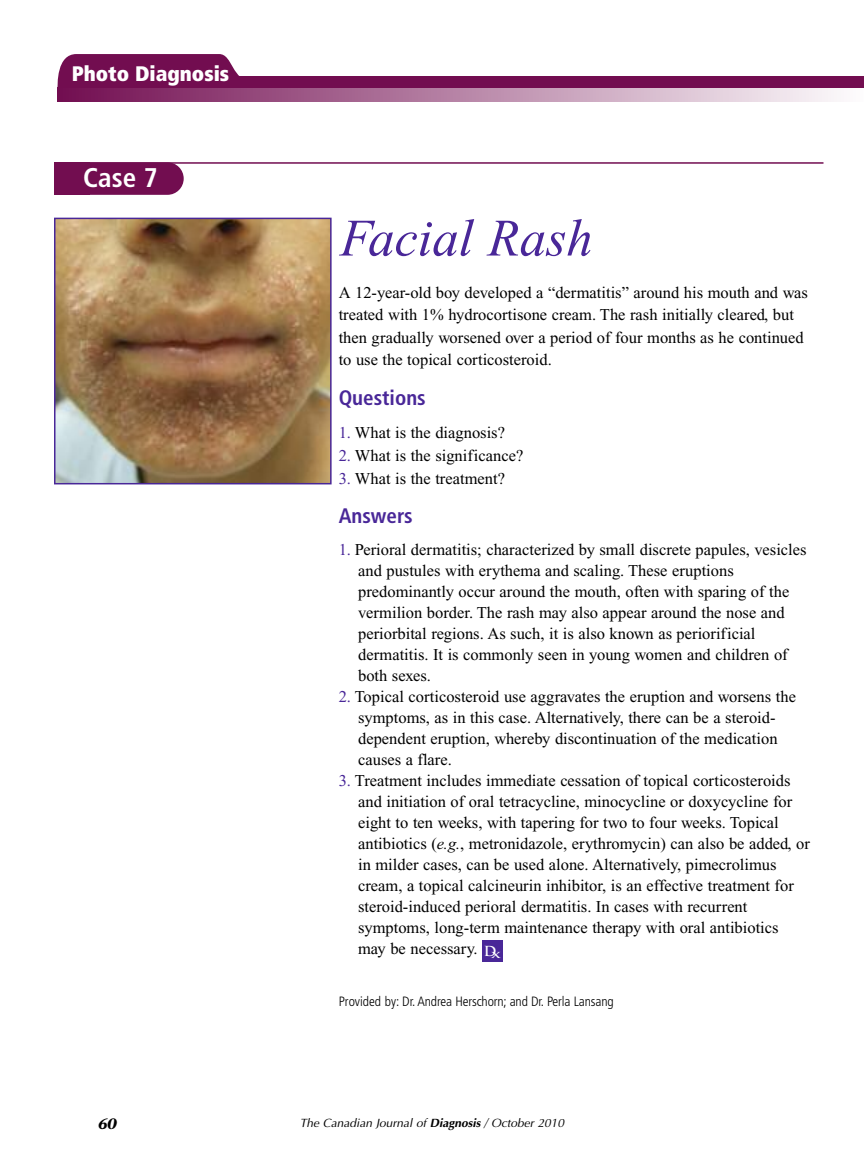
<style>
.page{position:relative;width:864px;height:1175px;background:#fff}
.page>*{position:absolute;margin:0;border:0;box-sizing:border-box;transform-origin:0 0}
.t1{font:italic 52.5px "Times New Roman";color:#492798}
.t2{font:700 condensed 27px "Frutiger";color:#fff}
.t3{font:700 condensed 21px "Frutiger";color:#492798}
.t4{font:900 condensed 21px "Frutiger";color:#fff}
.t5{font:16.5px/21px "Times New Roman";color:#000}
.t6{font:italic 700 15px "Stone Serif";color:#000}
.t7{font:300 condensed 13.5px "Frutiger";letter-spacing:-.01em;color:#000}
.t8{font:700 13.5px "Trajan";color:#fff}
.t9{font:italic 12px "Optima";color:#000}
.s1{color:#492798}
.s2{font-style:italic}
.s3{font-weight:700}
</style>
<div class="page">
<svg style="left:57px;top:54px;width:183px;height:34px;background:#88336c"></svg>
<div style="left:59px;top:76px;width:805px;height:13px;background:#720d50"></div>
<div style="left:62px;top:64px;width:169px;height:34px;background:#720d50"></div>
<svg style="left:57px;top:89px;width:777px;height:12px;background:#b580a3"></svg>
<img style="left:57px;top:221px;width:272px;height:260px">
<div style="left:54px;top:218px;width:278px;height:266px;border:2px solid #492798"></div>
<hr style="left:69px;top:162px;width:755px;height:2px;background:#720d50">
<div style="left:55px;top:162px;width:129px;height:33px;background:#720d50;border-radius:16px"></div>
<div style="left:54px;top:162px;width:36px;height:33px;background:#720d50"></div>
<div style="left:482px;top:940px;width:20px;height:22px;background:#492798"></div>
<p class="t4" style="left:72px;top:66px;width:159px">Photo Diagnosis</p>
<h2 class="t2" style="left:83px;top:167px;width:76px">Case 7</h2>
<h1 class="t1" style="left:340px;top:219px;width:254px">Facial Rash</h1>
<p class="t5" style="left:339px;top:283px;width:471px;line-height:22.5px">A 12-year-old boy developed a “dermatitis” around his mouth and was treated with 1% hydrocortisone cream. The rash initially cleared, but then gradually worsened over a period of four months as he continued to use the topical corticosteroid.</p>
<p class="t3" style="left:339px;top:389px;width:89px">Questions</p>
<p class="t5" style="left:339px;top:424px;width:168px"><span class="s1">1.</span> What is the diagnosis?</p>
<p class="t5" style="left:339px;top:446px;width:186px"><span class="s1">2.</span> What is the significance?</p>
<p class="t5" style="left:339px;top:469px;width:168px"><span class="s1">3.</span> What is the treatment?</p>
<p class="t3" style="left:339px;top:507px;width:76px">Answers</p>
<p class="t5" style="left:358px;top:540px;width:450px;text-indent:-19px"><span class="s1">1.</span> Perioral dermatitis; characterized by small discrete papules, vesicles and pustules with erythema and scaling. These eruptions predominantly occur around the mouth, often with sparing of the vermilion border. The rash may also appear around the nose and periorbital regions. As such, it is also known as periorificial dermatitis. It is commonly seen in young women and children of both sexes.</p>
<p class="t5" style="left:358px;top:687px;width:439px;text-indent:-19px"><span class="s1">2.</span> Topical corticosteroid use aggravates the eruption and worsens the symptoms, as in this case. Alternatively, there can be a steroid&shy;dependent eruption, whereby discontinuation of the medication causes a flare.</p>
<p class="t5" style="left:358px;top:771px;width:453px;text-indent:-19px"><span class="s1">3.</span> Treatment includes immediate cessation of topical corticosteroids and initiation of oral tetracycline, minocycline or doxycycline for eight to ten weeks, with tapering for two to four weeks. Topical antibiotics (<span class="s2">e.g.</span>, metronidazole, erythromycin) can also be added, or in milder cases, can be used alone. Alternatively, pimecrolimus cream, a topical calcineurin inhibitor, is an effective treatment for steroid-induced perioral dermatitis. In cases with recurrent symptoms, long-term maintenance therapy with oral antibiotics may be necessary.</p>
<p class="t7" style="left:339px;top:995px;width:277px">Provided by: Dr. Andrea Herschorn; and Dr. Perla Lansang</p>
<p class="t8" style="left:484px;top:943px;width:18px">D<sub>x</sub></p>
<p class="t6" style="left:98px;top:1118px;width:20px">60</p>
<p class="t9" style="left:300px;top:1115px;width:266px">The Canadian Journal of <span class="s3">Diagnosis</span> / October 2010</p>
</div>
